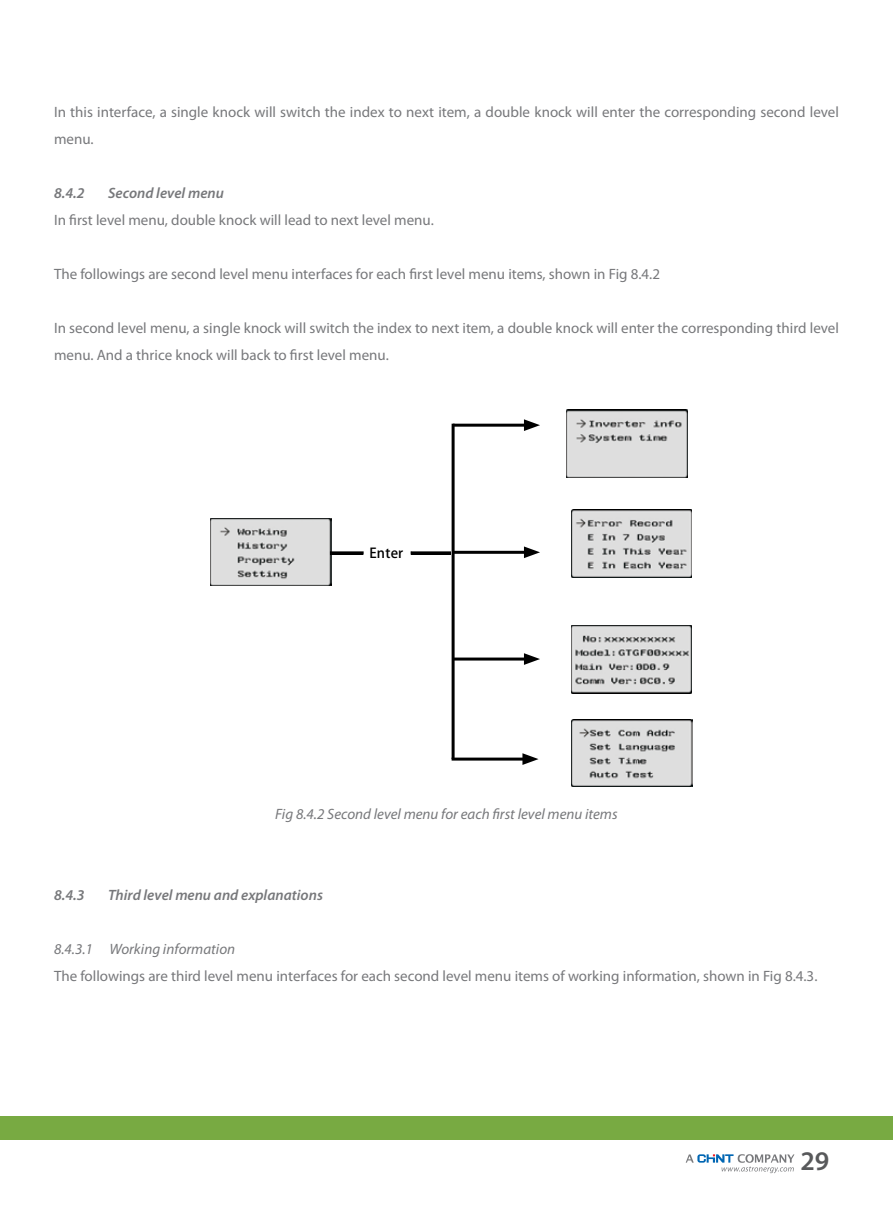
<style>
.page{position:relative;width:893px;height:1212px;background:#fff}
.page>*{position:absolute;margin:0;border:0;box-sizing:border-box;transform-origin:0 0}
.t1{font:600 27px "Myriad Pro";color:#58595b}
.t2{font:15px/27px "Myriad Pro";color:#77787b}
.t3{font:italic 15px "Myriad Pro";color:#77787b}
.t4{font:italic 600 15px "Myriad Pro";color:#77787b}
.t5{font:13.65px "True Frutiger Light G Bpc EUC H";letter-spacing:.02em;color:#000}
</style>
<div class="page">
<svg style="left:686px;top:1154px;width:108px;height:19px"></svg>
<div style="left:0;top:1116px;width:893px;height:24px;background:#78aa42"></div>
<img style="left:210px;top:518px;width:121px;height:68px">
<svg style="left:330px;top:551px;width:34px;height:4px"></svg>
<img style="left:571px;top:510px;width:121px;height:67px">
<img style="left:572px;top:719px;width:121px;height:68px">
<img style="left:567px;top:410px;width:120px;height:67px">
<img style="left:571px;top:625px;width:121px;height:68px">
<hr style="left:452px;top:424px;width:3px;height:335px;background:#000">
<svg style="left:454px;top:419px;width:86px;height:18px"></svg>
<hr style="left:452px;top:757px;width:76px;height:3px;background:#000">
<svg style="left:454px;top:745px;width:85px;height:20px"></svg>
<svg style="left:454px;top:649px;width:86px;height:16px"></svg>
<svg style="left:411px;top:540px;width:129px;height:18px"></svg>
<p class="t2" style="left:54px;top:99px;width:786px">In this interface, a single knock will switch the index to next item, a double knock will enter the corresponding second level menu.</p>
<p class="t4" style="left:54px;top:184px;width:32px">8.4.2</p>
<p class="t4" style="left:108px;top:184px;width:117px">Second level menu</p>
<p class="t2" style="left:54px;top:207px;width:381px">In first level menu, double knock will lead to next level menu.</p>
<p class="t2" style="left:54px;top:261px;width:608px">The followings are second level menu interfaces for each first level menu items, shown in Fig 8.4.2</p>
<p class="t2" style="left:54px;top:315px;width:786px">In second level menu, a single knock will switch the index to next item, a double knock will enter the corresponding third level menu. And a thrice knock will back to first level menu.</p>
<p class="t5" style="left:369px;top:545px;width:35px">Enter</p>
<p class="t3" style="left:275px;top:805px;width:344px">Fig 8.4.2 Second level menu for each first level menu items</p>
<p class="t4" style="left:54px;top:886px;width:32px">8.4.3</p>
<p class="t4" style="left:108px;top:886px;width:216px">Third level menu and explanations</p>
<p class="t3" style="left:54px;top:940px;width:183px">8.4.3.1 Working information</p>
<p class="t2" style="left:54px;top:963px;width:765px">The followings are third level menu interfaces for each second level menu items of working information, shown in Fig 8.4.3.</p>
<h1 class="t1" style="left:800px;top:1143px;width:30px">29</h1>
</div>
